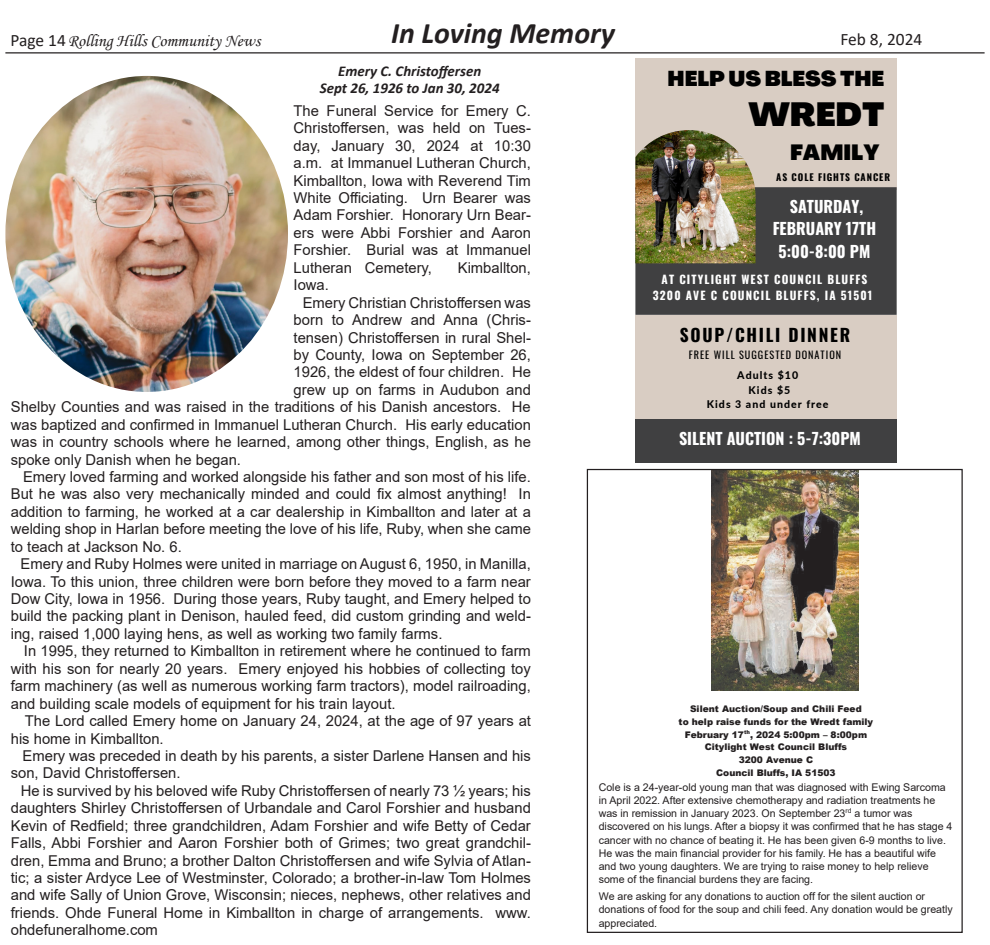
<style>
.page{position:relative;width:990px;height:945px;background:#fff}
.page>*{position:absolute;margin:0;border:0;box-sizing:border-box;transform-origin:0 0}
.t1{font:900 32.88px "Agrandir";color:#000}
.t2{font:italic 700 29.88px "Calibri";color:#231f20}
.t3{font:900 21.62px "Agrandir";color:#000}
.t4{font:900 21.12px "Agrandir";color:#000}
.t5{font:17.38px "Monotype Corsiva";color:#231f20}
.t6{font:700 17.38px "Oswald";letter-spacing:.1em;color:#000}
.t7{font:17.38px "Calibri";color:#231f20}
.t8{font:700 16.12px/22.2px "Oswald";color:#fff;text-align:center}
.t9{font:15px/17.4px "Arial";color:#231f20;text-align:justify}
.t10{font:italic 700 15px "Calibri";color:#231f20}
.t11{font:700 11.5px/15.9px "Oswald";letter-spacing:.1em;color:#fff;text-align:center}
.t12{font:10.62px/13.2px "Arial";color:#231f20}
.t13{font:800 10.5px/14.4px "Lato";letter-spacing:.1em;color:#000;text-align:center}
.t14{font:10.25px "Oswald";letter-spacing:.1em;color:#000}
.t15{font:700 9.5px "Oswald";letter-spacing:.1em;color:#000}
.t16{font:900 9.12px/12.9px "Arial";color:#231f20;text-align:center}
.s1{font-family:"Calibri"}
</style>
<div class="page">
<hr style="left:5px;top:52px;width:980px;height:1px;background:#231f20">
<img style="left:5px;top:76px;width:283px;height:316px">
<div style="left:635px;top:59px;width:262px;height:131px;background:#d9cdc3"></div>
<div style="left:635px;top:187px;width:262px;height:128px;background:#404041"></div>
<div style="left:635px;top:315px;width:262px;height:147px;background:#d9cdc3"></div>
<img style="left:635px;top:130px;width:121px;height:133px">
<div style="left:635px;top:420px;width:262px;height:42px;background:#404041"></div>
<img style="left:711px;top:471px;width:148px;height:220px">
<p class="t5" style="left:10px;top:31px;width:251px"><span class="s1">Page 14</span>Rolling Hills Community News</p>
<p class="t2" style="left:391px;top:12px;width:225px">In Loving Memory</p>
<p class="t7" style="left:840px;top:27px;width:84px">Feb 8, 2024</p>
<p class="t10" style="left:338px;top:61px;width:145px">Emery C. Christoffersen</p>
<p class="t10" style="left:320px;top:77px;width:181px">Sept 26, 1926 to Jan 30, 2024</p>
<p class="t9" style="left:294px;top:102px;width:239px">The Funeral Service for Emery C.<br>Christoffersen, was held on Tues&shy;day, January 30, 2024 at 10:30 a.m. at Immanuel Lutheran Church, Kimballton, Iowa with Reverend Tim White Officiating. Urn Bearer was Adam Forshier. Honorary Urn Bear&shy;ers were Abbi Forshier and Aaron Forshier. Burial was at Immanuel Lutheran Cemetery,</p>
<p class="t9" style="left:458px;top:259px;width:75px">Kimballton,</p>
<p class="t9" style="left:294px;top:276px;width:37px">Iowa.</p>
<p class="t9" style="left:303px;top:294px;width:230px">Emery Christian Christoffersen was</p>
<p class="t9" style="left:294px;top:311px;width:239px">born to Andrew and Anna (Chris-</p>
<p class="t9" style="left:294px;top:328px;width:239px">tensen) Christoffersen in rural Shel-</p>
<p class="t9" style="left:294px;top:346px;width:239px">by County, Iowa on September 26,</p>
<p class="t9" style="left:294px;top:363px;width:239px">1926, the eldest of four children. He</p>
<p class="t9" style="left:294px;top:381px;width:239px">grew up on farms in Audubon and</p>
<p class="t9" style="left:11px;top:398px;width:522px">Shelby Counties and was raised in the traditions of his Danish ancestors. He</p>
<p class="t9" style="left:11px;top:416px;width:522px">was baptized and confirmed in Immanuel Lutheran Church. His early education</p>
<p class="t9" style="left:11px;top:433px;width:522px">was in country schools where he learned, among other things, English, as he</p>
<p class="t9" style="left:11px;top:451px;width:232px">spoke only Danish when he began.</p>
<p class="t9" style="left:11px;top:468px;width:522px;text-indent:12px">Emery loved farming and worked alongside his father and son most of his life.<br>But he was also very mechanically minded and could fix almost anything! In addition to farming, he worked at a car dealership in Kimballton and later at a welding shop in Harlan before meeting the love of his life, Ruby, when she came to teach at Jackson No. 6.</p>
<p class="t9" style="left:11px;top:555px;width:522px;text-indent:10px">Emery and Ruby Holmes were united in marriage on August 6, 1950, in Manilla, Iowa. To this union, three children were born before they moved to a farm near Dow City, Iowa in 1956. During those years, Ruby taught, and Emery helped to build the packing plant in Denison, hauled feed, did custom grinding and weld&shy;ing, raised 1,000 laying hens, as well as working two family farms.</p>
<p class="t9" style="left:11px;top:642px;width:522px;text-indent:13px">In 1995, they returned to Kimballton in retirement where he continued to farm with his son for nearly 20 years. Emery enjoyed his hobbies of collecting toy farm machinery (as well as numerous working farm tractors), model railroading, and building scale models of equipment for his train layout.</p>
<p class="t9" style="left:11px;top:712px;width:522px;text-indent:14px">The Lord called Emery home on January 24, 2024, at the age of 97 years at his home in Kimballton.</p>
<p class="t9" style="left:11px;top:747px;width:522px;text-indent:12px">Emery was preceded in death by his parents, a sister Darlene Hansen and his son, David Christoffersen.</p>
<p class="t9" style="left:11px;top:782px;width:522px;text-indent:10px">He is survived by his beloved wife Ruby Christoffersen of nearly 73 ½ years; his daughters Shirley Christoffersen of Urbandale and Carol Forshier and husband Kevin of Redfield; three grandchildren, Adam Forshier and wife Betty of Cedar Falls, Abbi Forshier and Aaron Forshier both of Grimes; two great grandchil&shy;dren, Emma and Bruno; a brother Dalton Christoffersen and wife Sylvia of Atlan&shy;tic; a sister Ardyce Lee of Westminster, Colorado; a brother-in-law Tom Holmes and wife Sally of Union Grove, Wisconsin; nieces, nephews, other relatives and friends. Ohde Funeral Home in Kimballton in charge of arrangements. www. ohdefuneralhome.com</p>
<p class="t4" style="left:668px;top:65px;width:218px">HELP US BLESS THE</p>
<p class="t1" style="left:748px;top:94px;width:137px">WREDT</p>
<p class="t3" style="left:790px;top:139px;width:91px">FAMILY</p>
<p class="t15" style="left:776px;top:172px;width:115px">AS COLE FIGHTS CANCER</p>
<p class="t8" style="left:773px;top:196px;width:105px">SATURDAY,<br>FEBRUARY 17TH<br>5:00-8:00 PM</p>
<p class="t11" style="left:653px;top:272px;width:221px">AT CITYLIGHT WEST COUNCIL BLUFFS<br>3200 AVE C COUNCIL BLUFFS, IA 51501</p>
<p class="t6" style="left:680px;top:326px;width:172px">SOUP/CHILI DINNER</p>
<p class="t14" style="left:689px;top:345px;width:154px">FREE WILL SUGGESTED DONATION</p>
<p class="t13" style="left:707px;top:368px;width:123px">Adults $10<br>Kids $5<br>Kids 3 and under free</p>
<p class="t8" style="left:679px;top:429px;width:183px">SILENT AUCTION : 5-7:30PM</p>
<p class="t16" style="left:679px;top:702px;width:196px">Silent Auction/Soup and Chili Feed<br>to help raise funds for the Wredt family<br>February 17<sup>th</sup>, 2024 5:00pm – 8:00pm<br>Citylight West Council Bluffs<br>3200 Avenue C<br>Council Bluffs, IA 51503</p>
<p class="t12" style="left:599px;top:780px;width:355px">Cole is a 24-year-old young man that was diagnosed with Ewing Sarcoma in April 2022. After extensive chemotherapy and radiation treatments he was in remission in January 2023. On September 23<sup>rd</sup> a tumor was discovered on his lungs. After a biopsy it was confirmed that he has stage 4 cancer with no chance of beating it. He has been given 6-9 months to live.<br>He was the main financial provider for his family. He has a beautiful wife and two young daughters. We are trying to raise money to help relieve some of the financial burdens they are facing.</p>
<p class="t12" style="left:599px;top:890px;width:356px">We are asking for any donations to auction off for the silent auction or donations of food for the soup and chili feed. Any donation would be greatly appreciated.</p>
</div>
